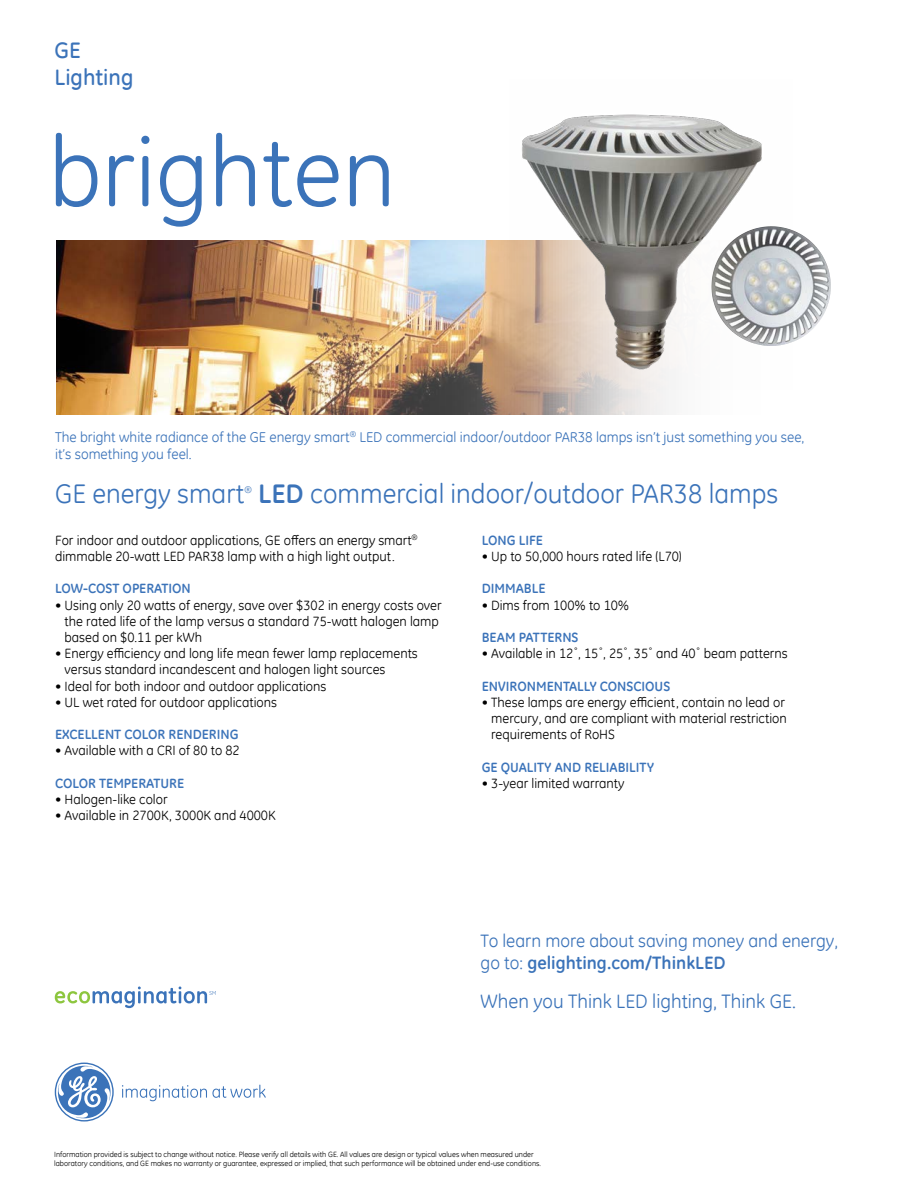
<style>
.page{position:relative;width:918px;height:1188px;background:#fff}
.page>*{position:absolute;margin:0;border:0;box-sizing:border-box;transform-origin:0 0}
.No_Spacing{font:97.65px "GE Inspira";color:#3b73b9}
.No_Spacing-2{font:27px "GE Inspira";color:#3b73b9}
.t1{font:22.5px "GE Inspira Pitch";color:#3b73b9}
.No_Spacing-3{font:19.5px "GE Inspira";color:#3b73b9}
.No_Spacing-4{font:18px/22.5px "GE Inspira";color:#3b73b9}
.t2{font:14.25px/17.1px "GE Inspira";color:#3b73b9}
.t3{font:13.5px/16.2px "GE Inspira";color:#000}
.t4{font:700 13.5px "GE Inspira";color:#3b73b9}
.No_Spacing-5{font:9.6px "GE Inspira";color:#3b73b9}
.t5{font:7.65px/9.1px "GE Inspira";color:#000}
.s1{font-weight:700}
</style>
<div class="page">
<img style="left:56px;top:241px;width:775px;height:173px">
<img style="left:509px;top:114px;width:284px;height:275px">
<img style="left:740px;top:226px;width:30px;height:9px">
<svg style="left:122px;top:1085px;width:144px;height:16px"></svg>
<svg style="left:55px;top:1063px;width:59px;height:59px"></svg>
<svg style="left:55px;top:987px;width:161px;height:21px"></svg>
<p class="t1" style="left:55px;top:37px;width:28px">GE</p>
<p class="t1" style="left:55px;top:64px;width:80px">Lighting</p>
<p class="No_Spacing" style="left:49px;top:109px;width:349px">brighten</p>
<p class="t2" style="left:55px;top:428px;width:751px">The bright white radiance of the GE energy smart<sup>®</sup> LED commercial indoor/outdoor PAR38 lamps isn’t just something you see, it’s something you feel.</p>
<p class="No_Spacing-2" style="left:55px;top:476px;width:191px">GE energy smart</p>
<p class="No_Spacing-5" style="left:245px;top:484px;width:9px">®</p>
<p class="No_Spacing-2" style="left:258px;top:476px;width:522px"><span class="s1">LED</span> commercial indoor/outdoor PAR38 lamps</p>
<p class="t3" style="left:55px;top:532px;width:364px">For indoor and outdoor applications, GE offers an energy smart<sup>® </sup>dimmable 20-watt LED PAR38 lamp with a high light output.</p>
<p class="t4" style="left:55px;top:580px;width:137px">LOW-COST OPERATION</p>
<p class="t3" style="left:65px;top:596px;width:379px;text-indent:-9px">• Using only 20 watts of energy, save over $302 in energy costs over the rated life of the lamp versus a standard 75-watt halogen lamp based on $0.11 per kWh</p>
<p class="t3" style="left:65px;top:645px;width:355px;text-indent:-9px">• Energy efficiency and long life mean fewer lamp replacements versus standard incandescent and halogen light sources</p>
<p class="t3" style="left:55px;top:677px;width:273px">• Ideal for both indoor and outdoor applications</p>
<p class="t3" style="left:55px;top:694px;width:224px">• UL wet rated for outdoor applications</p>
<p class="t4" style="left:55px;top:726px;width:185px">EXCELLENT COLOR RENDERING</p>
<p class="t3" style="left:55px;top:742px;width:186px">• Available with a CRI of 80 to 82</p>
<p class="t4" style="left:55px;top:774px;width:131px">COLOR TEMPERATURE</p>
<p class="t3" style="left:55px;top:791px;width:114px">• Halogen-like color</p>
<p class="t3" style="left:55px;top:807px;width:222px">• Available in 2700K, 3000K and 4000K</p>
<p class="t4" style="left:482px;top:531px;width:63px">LONG LIFE</p>
<p class="t3" style="left:482px;top:548px;width:202px">• Up to 50,000 hours rated life (L70)</p>
<p class="t4" style="left:482px;top:580px;width:65px">DIMMABLE</p>
<p class="t3" style="left:482px;top:596px;width:149px">• Dims from 100% to 10%</p>
<p class="t4" style="left:482px;top:629px;width:98px">BEAM PATTERNS</p>
<p class="t3" style="left:482px;top:645px;width:308px">• Available in 12˚, 15˚, 25˚, 35˚ and 40˚ beam patterns</p>
<p class="t4" style="left:482px;top:677px;width:190px">ENVIRONMENTALLY CONSCIOUS</p>
<p class="t3" style="left:491px;top:694px;width:297px;text-indent:-9px">• These lamps are energy efficient, contain no lead or mercury, and are compliant with material restriction requirements of RoHS</p>
<p class="t4" style="left:482px;top:758px;width:174px">GE QUALITY AND RELIABILITY</p>
<p class="t3" style="left:482px;top:775px;width:144px">• 3-year limited warranty</p>
<p class="No_Spacing-4" style="left:481px;top:929px;width:359px">To learn more about saving money and energy, go to: <span class="s1">gelighting.com/ThinkLED</span></p>
<p class="No_Spacing-3" style="left:481px;top:989px;width:317px">When you Think LED lighting, Think GE.</p>
<p class="t5" style="left:54px;top:1150px;width:488px">Information provided is subject to change without notice. Please verify all details with GE. All values are design or typical values when measured under laboratory conditions, and GE makes no warranty or guarantee, expressed or implied, that such performance will be obtained under end-use conditions.</p>
</div>
